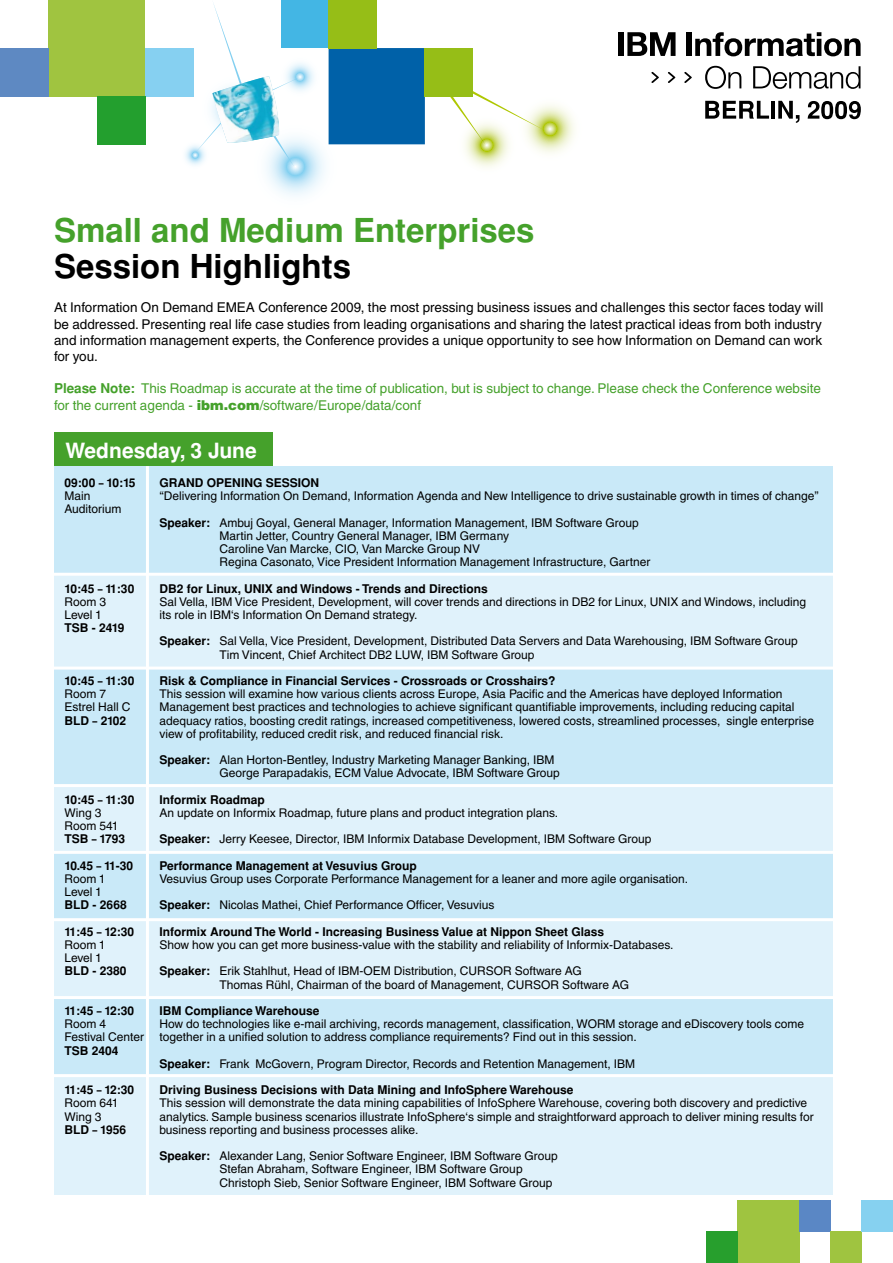
<style>
.page{position:relative;width:893px;height:1263px;background:#fff}
.page>*{position:absolute;margin:0;border:0;box-sizing:border-box;transform-origin:0 0}
.t1{font:700 33px "IBM Helvetica 2004";color:#45a12b}
.t2{font:700 33px "IBM Helvetica 2004";color:#000}
.t3{font:700 21px "IBM Helvetica 2004";color:#fff}
.t4{font:13.5px/16.2px "IBM Helvetica 2004";color:#000;text-align:justify}
.t5{font:13.5px/16.2px "IBM Helvetica 2004";color:#45a12b}
.t6{font:12px/13.2px "IBM Helvetica 2004";color:#000}
.t7{font:700 12px "IBM Helvetica 2004";color:#000}
.s1{font-weight:700}
.s2{font-weight:900}
</style>
<div class="page">
<div style="left:54px;top:433px;width:219px;height:39px;background:#45a12b"></div>
<div style="left:54px;top:466px;width:779px;height:681px;background:#c9e9f8"></div>
<div style="left:54px;top:574px;width:779px;height:95px;background:#e0f2fb"></div>
<div style="left:54px;top:785px;width:779px;height:67px;background:#e0f2fb"></div>
<div style="left:54px;top:920px;width:779px;height:78px;background:#e0f2fb"></div>
<div style="left:54px;top:1076px;width:779px;height:118px;background:#e0f2fb"></div>
<svg style="left:432px;top:91px;width:143px;height:77px"></svg>
<div style="left:48px;top:0;width:97px;height:96px;background:#a0c440"></div>
<div style="left:145px;top:48px;width:48px;height:48px;background:#86d0f1"></div>
<div style="left:97px;top:96px;width:48px;height:49px;background:#239f2e"></div>
<div style="left:0;top:48px;width:48px;height:48px;background:#5e89c2"></div>
<svg style="left:171px;top:3px;width:191px;height:193px"></svg>
<img style="left:212px;top:76px;width:69px;height:69px">
<div style="left:686px;top:32px;width:6px;height:24px;background:#000"></div>
<svg style="left:695px;top:32px;width:166px;height:24px"></svg>
<div style="left:618px;top:32px;width:6px;height:24px;background:#000"></div>
<svg style="left:627px;top:32px;width:48px;height:24px"></svg>
<svg style="left:705px;top:66px;width:36px;height:23px"></svg>
<svg style="left:753px;top:66px;width:107px;height:23px"></svg>
<svg style="left:684px;top:72px;width:8px;height:11px"></svg>
<svg style="left:668px;top:72px;width:7px;height:11px"></svg>
<svg style="left:651px;top:72px;width:8px;height:11px"></svg>
<svg style="left:705px;top:101px;width:64px;height:18px"></svg>
<hr style="left:771px;top:101px;width:4px;height:18px;background:#000">
<svg style="left:778px;top:101px;width:21px;height:22px"></svg>
<svg style="left:808px;top:101px;width:53px;height:18px"></svg>
<div style="left:329px;top:48px;width:96px;height:96px;background:#0061a8"></div>
<div style="left:281px;top:0;width:48px;height:48px;background:#43b6e4"></div>
<div style="left:329px;top:0;width:48px;height:48px;background:#96be17"></div>
<div style="left:425px;top:48px;width:48px;height:48px;background:#96be17"></div>
<hr style="left:146px;top:466px;width:3px;height:754px;background:#fff">
<hr style="left:35px;top:573px;width:799px;height:3px;background:#fff">
<hr style="left:35px;top:666px;width:799px;height:3px;background:#fff">
<hr style="left:35px;top:784px;width:799px;height:3px;background:#fff">
<hr style="left:35px;top:851px;width:799px;height:3px;background:#fff">
<hr style="left:35px;top:918px;width:799px;height:3px;background:#fff">
<hr style="left:35px;top:996px;width:799px;height:3px;background:#fff">
<hr style="left:35px;top:1074px;width:799px;height:3px;background:#fff">
<div style="left:738px;top:1201px;width:62px;height:62px;background:#9fc440"></div>
<div style="left:800px;top:1201px;width:31px;height:31px;background:#5a87c5"></div>
<div style="left:706px;top:1232px;width:32px;height:31px;background:#279f2d"></div>
<div style="left:831px;top:1232px;width:31px;height:31px;background:#9fc440"></div>
<div style="left:862px;top:1201px;width:31px;height:31px;background:#86d1f0"></div>
<h1 class="t1" style="left:54px;top:211px;width:482px">Small and Medium Enterprises</h1>
<h1 class="t2" style="left:54px;top:247px;width:299px">Session Highlights</h1>
<p class="t4" style="left:54px;top:300px;width:771px">At Information On Demand EMEA Conference 2009, the most pressing business issues and challenges this sector faces today will be addressed. Presenting real life case studies from leading organisations and sharing the latest practical ideas from both industry and information management experts, the Conference provides a unique opportunity to see how Information on Demand can work for you.</p>
<p class="t5" style="left:54px;top:381px;width:769px"><span class="s1">Please Note:</span> This Roadmap is accurate at the time of publication, but is subject to change. Please check the Conference website for the current agenda - <span class="s2">ibm.com</span>/software/Europe/data/conf</p>
<h2 class="t3" style="left:65px;top:438px;width:193px">Wednesday, 3 June</h2>
<p class="t7" style="left:64px;top:476px;width:73px">09:00 – 10:15</p>
<p class="t6" style="left:64px;top:489px;width:59px">Main<br>Auditorium</p>
<p class="t7" style="left:159px;top:476px;width:161px">GRAND OPENING SESSION</p>
<p class="t6" style="left:159px;top:489px;width:661px">“Delivering Information On Demand, Information Agenda and New Intelligence to drive sustainable growth in times of change”</p>
<p class="t6" style="left:219px;top:516px;width:432px;text-indent:-60px"><span class="s1">Speaker:</span> Ambuj Goyal, General Manager, Information Management, IBM Software Group Martin Jetter, Country General Manager, IBM Germany<br>Caroline Van Marcke, CIO, Van Marcke Group NV<br>Regina Casonato, Vice President Information Management Infrastructure, Gartner</p>
<p class="t7" style="left:159px;top:581px;width:330px">DB2 for Linux, UNIX and Windows - Trends and Directions</p>
<p class="t6" style="left:159px;top:595px;width:648px">Sal Vella, IBM Vice President, Development, will cover trends and directions in DB2 for Linux, UNIX and Windows, including its role in IBM‘s Information On Demand strategy.</p>
<p class="t6" style="left:219px;top:635px;width:580px;text-indent:-60px"><span class="s1">Speaker:</span> Sal Vella, Vice President, Development, Distributed Data Servers and Data Warehousing, IBM Software Group<br>Tim Vincent, Chief Architect DB2 LUW, IBM Software Group</p>
<p class="t7" style="left:159px;top:674px;width:398px">Risk &amp; Compliance in Financial Services - Crossroads or Crosshairs?</p>
<p class="t6" style="left:159px;top:687px;width:656px">This session will examine how various clients across Europe, Asia Pacific and the Americas have deployed Information Management best practices and technologies to achieve significant quantifiable improvements, including reducing capital adequacy ratios, boosting credit ratings, increased competitiveness, lowered costs, streamlined processes, single enterprise view of profitability, reduced credit risk, and reduced financial risk.</p>
<p class="t6" style="left:219px;top:753px;width:342px;text-indent:-60px"><span class="s1">Speaker:</span> Alan Horton-Bentley, Industry Marketing Manager Banking, IBM<br>George Parapadakis, ECM Value Advocate, IBM Software Group</p>
<p class="t7" style="left:159px;top:792px;width:107px">Informix Roadmap</p>
<p class="t6" style="left:159px;top:800px;width:493px;line-height:26.4px">An update on Informix Roadmap, future plans and product integration plans.<br><span class="s1">Speaker:</span> Jerry Keesee, Director, IBM Informix Database Development, IBM Software Group</p>
<p class="t7" style="left:159px;top:858px;width:259px">Performance Management at Vesuvius Group</p>
<p class="t6" style="left:159px;top:872px;width:530px">Vesuvius Group uses Corporate Performance Management for a leaner and more agile organisation.</p>
<p class="t6" style="left:159px;top:899px;width:337px"><span class="s1">Speaker:</span> Nicolas Mathei, Chief Performance Officer, Vesuvius</p>
<p class="t7" style="left:159px;top:924px;width:446px">Informix Around The World - Increasing Business Value at Nippon Sheet Glass</p>
<p class="t6" style="left:159px;top:938px;width:516px">Show how you can get more business-value with the stability and reliability of Informix-Databases.</p>
<p class="t6" style="left:219px;top:965px;width:411px;text-indent:-60px"><span class="s1">Speaker:</span> Erik Stahlhut, Head of IBM-OEM Distribution, CURSOR Software AG<br>Thomas Rühl, Chairman of the board of Management, CURSOR Software AG</p>
<p class="t7" style="left:159px;top:1004px;width:161px">IBM Compliance Warehouse</p>
<p class="t6" style="left:159px;top:1017px;width:646px">How do technologies like e-mail archiving, records management, classification, WORM storage and eDiscovery tools come together in a unified solution to address compliance requirements? Find out in this session.</p>
<p class="t6" style="left:159px;top:1057px;width:477px"><span class="s1">Speaker:</span> Frank McGovern, Program Director, Records and Retention Management, IBM</p>
<p class="t7" style="left:159px;top:1083px;width:416px">Driving Business Decisions with Data Mining and InfoSphere Warehouse</p>
<p class="t6" style="left:159px;top:1097px;width:656px">This session will demonstrate the data mining capabilities of InfoSphere Warehouse, covering both discovery and predictive analytics. Sample business scenarios illustrate InfoSphere‘s simple and straightforward approach to deliver mining results for business reporting and business processes alike.</p>
<p class="t6" style="left:219px;top:1149px;width:340px;text-indent:-60px"><span class="s1">Speaker:</span> Alexander Lang, Senior Software Engineer, IBM Software Group<br>Stefan Abraham, Software Engineer, IBM Software Group<br>Christoph Sieb, Senior Software Engineer, IBM Software Group</p>
<p class="t7" style="left:64px;top:581px;width:71px">10:45 – 11:30</p>
<p class="t6" style="left:64px;top:595px;width:43px">Room 3<br>Level 1</p>
<p class="t7" style="left:64px;top:621px;width:61px">TSB - 2419</p>
<p class="t7" style="left:64px;top:674px;width:71px">10:45 – 11:30</p>
<p class="t6" style="left:64px;top:687px;width:67px">Room 7<br>Estrel Hall C</p>
<p class="t7" style="left:64px;top:713px;width:63px">BLD – 2102</p>
<p class="t7" style="left:64px;top:792px;width:71px">10:45 – 11:30</p>
<p class="t6" style="left:64px;top:806px;width:55px">Wing 3<br>Room 541</p>
<p class="t7" style="left:64px;top:832px;width:62px">TSB – 1793</p>
<p class="t7" style="left:64px;top:858px;width:70px">10.45 – 11-30</p>
<p class="t6" style="left:64px;top:872px;width:43px">Room 1<br>Level 1</p>
<p class="t7" style="left:64px;top:898px;width:64px">BLD - 2668</p>
<p class="t7" style="left:64px;top:924px;width:71px">11:45 – 12:30</p>
<p class="t6" style="left:64px;top:938px;width:43px">Room 1<br>Level 1</p>
<p class="t7" style="left:64px;top:964px;width:64px">BLD - 2380</p>
<p class="t7" style="left:64px;top:1004px;width:71px">11:45 – 12:30</p>
<p class="t6" style="left:64px;top:1017px;width:81px">Room 4<br>Festival Center</p>
<p class="t7" style="left:64px;top:1043px;width:56px">TSB 2404</p>
<p class="t7" style="left:64px;top:1083px;width:71px">11:45 – 12:30</p>
<p class="t6" style="left:64px;top:1097px;width:55px">Room 641<br>Wing 3</p>
<p class="t7" style="left:64px;top:1122px;width:63px">BLD – 1956</p>
</div>
